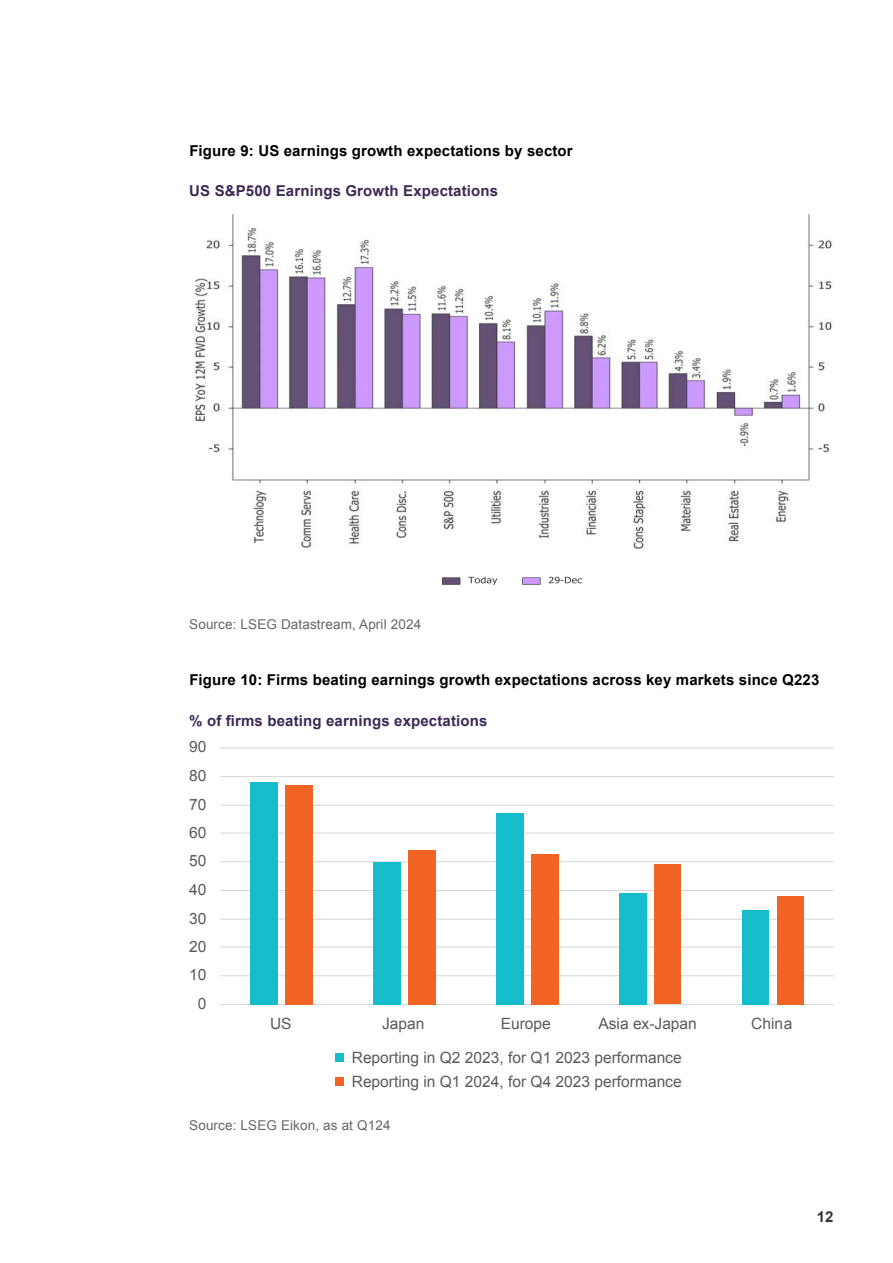
<style>
.page{position:relative;width:893px;height:1263px;background:#fff}
.page>*{position:absolute;margin:0;border:0;box-sizing:border-box;transform-origin:0 0}
.t1{font:15.6px/28.5px "Arial";color:#595a59}
.t2{font:700 15px "Arial";letter-spacing:.01em;color:#000}
.t3{font:700 15px "Arial";letter-spacing:.01em;color:#3e2956}
.t4{font:700 15px "Arial";color:#333}
.t5{font:13.5px "Arial";letter-spacing:.01em;color:#666}
</style>
<div class="page">
<img style="left:441px;top:576px;width:141px;height:9px">
<img style="left:195px;top:214px;width:637px;height:335px">
<div style="left:635px;top:211px;width:156px;height:23px;background:#fff"></div>
<div style="left:335px;top:1054px;width:8px;height:8px;background:#14bccc"></div>
<div style="left:335px;top:1078px;width:8px;height:8px;background:#f26424"></div>
<hr style="left:220px;top:747px;width:614px;height:1px;background:#d8d9d8">
<hr style="left:220px;top:776px;width:614px;height:1px;background:#d8d9d8">
<hr style="left:220px;top:805px;width:614px;height:1px;background:#d8d9d8">
<hr style="left:220px;top:832px;width:614px;height:2px;background:#d8d9d8">
<hr style="left:220px;top:861px;width:614px;height:1px;background:#d8d9d8">
<hr style="left:220px;top:890px;width:614px;height:1px;background:#d8d9d8">
<hr style="left:220px;top:919px;width:614px;height:1px;background:#d8d9d8">
<hr style="left:220px;top:946px;width:614px;height:1px;background:#d8d9d8">
<hr style="left:220px;top:975px;width:614px;height:1px;background:#d8d9d8">
<hr style="left:220px;top:1004px;width:614px;height:1px;background:#d8d9d8">
<div style="left:742px;top:910px;width:27px;height:94px;background:#14bccc"></div>
<div style="left:777px;top:896px;width:27px;height:108px;background:#f26424"></div>
<div style="left:250px;top:782px;width:28px;height:222px;background:#14bccc"></div>
<div style="left:285px;top:785px;width:28px;height:219px;background:#f26424"></div>
<div style="left:373px;top:862px;width:28px;height:142px;background:#14bccc"></div>
<div style="left:408px;top:850px;width:28px;height:154px;background:#f26424"></div>
<div style="left:496px;top:813px;width:28px;height:191px;background:#14bccc"></div>
<div style="left:531px;top:854px;width:28px;height:150px;background:#f26424"></div>
<div style="left:619px;top:893px;width:28px;height:111px;background:#14bccc"></div>
<div style="left:654px;top:864px;width:27px;height:140px;background:#f26424"></div>
<p class="t2" style="left:189px;top:140px;width:385px">Figure 9: US earnings growth expectations by sector</p>
<p class="t3" style="left:189px;top:181px;width:310px">US S&amp;P500 Earnings Growth Expectations</p>
<p class="t5" style="left:189px;top:616px;width:233px">Source: LSEG Datastream, April 2024</p>
<p class="t2" style="left:189px;top:670px;width:632px">Figure 10: Firms beating earnings growth expectations across key markets since Q223</p>
<p class="t3" style="left:189px;top:711px;width:300px">% of firms beating earnings expectations</p>
<p class="t1" style="left:189px;top:733px;width:19px;text-align:center">90<br>80<br>70<br>60<br>50<br>40<br>30<br>20<br>10<br>0</p>
<p class="t1" style="left:270px;top:1009px;width:23px">US</p>
<p class="t1" style="left:382px;top:1009px;width:44px">Japan</p>
<p class="t1" style="left:501px;top:1009px;width:52px">Europe</p>
<p class="t1" style="left:598px;top:1009px;width:100px">Asia ex-Japan</p>
<p class="t1" style="left:751px;top:1009px;width:43px">China</p>
<p class="t1" style="left:352px;top:1045px;width:331px;line-height:24px">Reporting in Q2 2023, for Q1 2023 performance<br>Reporting in Q1 2024, for Q4 2023 performance</p>
<p class="t5" style="left:189px;top:1116px;width:203px">Source: LSEG Eikon, as at Q124</p>
<p class="t4" style="left:817px;top:1207px;width:18px">12</p>
</div>
